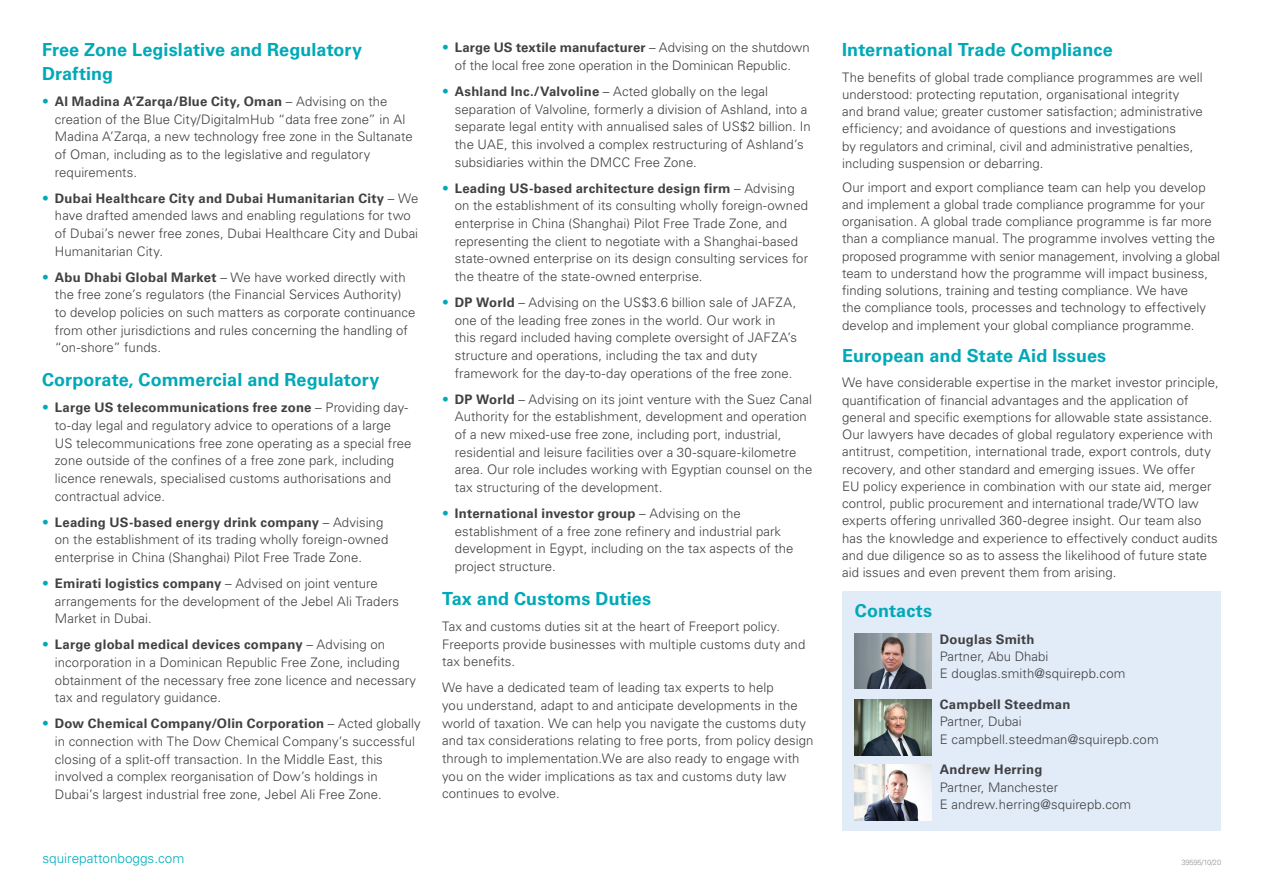
<style>
.page{position:relative;width:1263px;height:893px;background:#fff}
.page>*{position:absolute;margin:0;border:0;box-sizing:border-box;transform-origin:0 0}
.t1{font:700 18px/24px "Univers LTCYR 65";letter-spacing:.005em;color:#00a9b7}
.t2{font:300 13.5px "Univers LTCYR 45";color:#00afbc}
.t3{font:300 13.2px/17.7px "Univers LTCYR 45";letter-spacing:.005em;color:#414042}
.t4{font:700 13.2px "Univers LTCYR 65";letter-spacing:.015em;color:#414042}
.t5{font:300 7.5px "Univers LTCYR 45";letter-spacing:-.02em;color:#939598}
.s1{font-family:"Univers LTCYR 45";font-weight:300;font-size:13.5px;color:#00a9b7}
.s2{font-family:"Univers LTCYR 45";font-weight:300}
.s3{font-size:13.5px;color:#00a9b7}
.s4{font-family:"Univers LTCYR 65";font-weight:700}
</style>
<div class="page">
<div style="left:842px;top:591px;width:379px;height:240px;background:#e1ecf8"></div>
<img style="left:855px;top:633px;width:76px;height:56px">
<img style="left:855px;top:700px;width:76px;height:55px">
<img style="left:855px;top:765px;width:76px;height:55px">
<h1 class="t1" style="left:42px;top:37px;width:321px">Free Zone Legislative and Regulatory<br>Drafting</h1>
<p class="t4" style="left:42px;top:92px;width:347px"><span class="s1">•</span> Al Madina A’Zarqa/Blue City, Oman <span class="s2">– Advising on the</span></p>
<p class="t3" style="left:55px;top:110px;width:359px">creation of the Blue City/DigitalmHub “data free zone” in Al Madina A’Zarqa, a new technology free zone in the Sultanate of Oman, including as to the legislative and regulatory requirements.</p>
<p class="t4" style="left:42px;top:189px;width:378px"><span class="s1">•</span> Dubai Healthcare City and Dubai Humanitarian City <span class="s2">– We</span></p>
<p class="t3" style="left:55px;top:206px;width:365px">have drafted amended laws and enabling regulations for two of Dubai’s newer free zones, Dubai Healthcare City and Dubai<br>Humanitarian City.</p>
<p class="t3" style="left:55px;top:268px;width:362px;text-indent:-13px"><span class="s3">•</span> <span class="s4">Abu Dhabi Global Market</span> – We have worked directly with the free zone’s regulators (the Financial Services Authority) to develop policies on such matters as corporate continuance from other jurisdictions and rules concerning the handling of “on-shore” funds.</p>
<h1 class="t1" style="left:42px;top:367px;width:339px">Corporate, Commercial and Regulatory</h1>
<p class="t4" style="left:42px;top:398px;width:368px"><span class="s1">•</span> Large US telecommunications free zone <span class="s2">– Providing day-</span></p>
<p class="t3" style="left:55px;top:416px;width:358px">to-day legal and regulatory advice to operations of a large US telecommunications free zone operating as a special free zone outside of the confines of a free zone park, including licence renewals, specialised customs authorisations and contractual advice.</p>
<p class="t4" style="left:42px;top:513px;width:343px"><span class="s1">•</span> Leading US-based energy drink company <span class="s2">– Advising</span></p>
<p class="t3" style="left:55px;top:530px;width:335px">on the establishment of its trading wholly foreign-owned enterprise in China (Shanghai) Pilot Free Trade Zone.</p>
<p class="t4" style="left:42px;top:574px;width:337px"><span class="s1">•</span> Emirati logistics company <span class="s2">– Advised on joint venture</span></p>
<p class="t3" style="left:55px;top:592px;width:346px">arrangements for the development of the Jebel Ali Traders<br>Market in Dubai.</p>
<p class="t4" style="left:42px;top:635px;width:345px"><span class="s1">•</span> Large global medical devices company <span class="s2">– Advising on</span></p>
<p class="t3" style="left:55px;top:653px;width:363px">incorporation in a Dominican Republic Free Zone, including obtainment of the necessary free zone licence and necessary tax and regulatory guidance.</p>
<p class="t4" style="left:42px;top:714px;width:380px"><span class="s1">•</span> Dow Chemical Company/Olin Corporation <span class="s2">– Acted globally</span></p>
<p class="t3" style="left:55px;top:732px;width:362px">in connection with The Dow Chemical Company’s successful closing of a split-off transaction. In the Middle East, this involved a complex reorganisation of Dow’s holdings in Dubai’s largest industrial free zone, Jebel Ali Free Zone.</p>
<p class="t2" style="left:43px;top:850px;width:143px">squirepattonboggs.com</p>
<p class="t4" style="left:442px;top:38px;width:369px"><span class="s1">•</span> Large US textile manufacturer <span class="s2">– Advising on the shutdown</span></p>
<p class="t3" style="left:455px;top:56px;width:338px">of the local free zone operation in the Dominican Republic.</p>
<p class="t3" style="left:455px;top:82px;width:357px;text-indent:-13px"><span class="s3">•</span> <span class="s4">Ashland Inc./Valvoline</span> – Acted globally on the legal separation of Valvoline, formerly a division of Ashland, into a separate legal entity with annualised sales of US$2 billion. In the UAE, this involved a complex restructuring of Ashland’s subsidiaries within the DMCC Free Zone.</p>
<p class="t4" style="left:442px;top:179px;width:354px"><span class="s1">•</span> Leading US-based architecture design firm <span class="s2">– Advising</span></p>
<p class="t3" style="left:455px;top:197px;width:355px">on the establishment of its consulting wholly foreign-owned enterprise in China (Shanghai) Pilot Free Trade Zone, and representing the client to negotiate with a Shanghai-based state-owned enterprise on its design consulting services for the theatre of the state-owned enterprise.</p>
<p class="t3" style="left:455px;top:293px;width:344px;text-indent:-13px"><span class="s3">•</span> <span class="s4">DP World</span> – Advising on the US$3.6 billion sale of JAFZA, one of the leading free zones in the world. Our work in this regard included having complete oversight of JAFZA’s structure and operations, including the tax and duty framework for the day-to-day operations of the free zone.</p>
<p class="t3" style="left:455px;top:390px;width:359px;text-indent:-13px"><span class="s3">•</span> <span class="s4">DP World</span> – Advising on its joint venture with the Suez Canal Authority for the establishment, development and operation of a new mixed-use free zone, including port, industrial, residential and leisure facilities over a 30-square-kilometre area. Our role includes working with Egyptian counsel on the tax structuring of the development.</p>
<p class="t4" style="left:442px;top:504px;width:300px"><span class="s1">•</span> International investor group <span class="s2">– Advising on the</span></p>
<p class="t3" style="left:455px;top:522px;width:340px">establishment of a free zone refinery and industrial park development in Egypt, including on the tax aspects of the project structure.</p>
<h1 class="t1" style="left:442px;top:586px;width:211px">Tax and Customs Duties</h1>
<p class="t3" style="left:442px;top:617px;width:365px">Tax and customs duties sit at the heart of Freeport policy.<br>Freeports provide businesses with multiple customs duty and tax benefits.</p>
<p class="t3" style="left:442px;top:678px;width:373px">We have a dedicated team of leading tax experts to help<br>you understand, adapt to and anticipate developments in the world of taxation. We can help you navigate the customs duty and tax considerations relating to free ports, from policy design through to implementation.We are also ready to engage with you on the wider implications as tax and customs duty law continues to evolve.</p>
<h1 class="t1" style="left:842px;top:37px;width:272px">International Trade Compliance</h1>
<p class="t3" style="left:842px;top:68px;width:362px;line-height:17.2px">The benefits of global trade compliance programmes are well understood: protecting reputation, organisational integrity and brand value; greater customer satisfaction; administrative efficiency; and avoidance of questions and investigations<br>by regulators and criminal, civil and administrative penalties, including suspension or debarring.</p>
<p class="t3" style="left:842px;top:178px;width:379px;line-height:17.2px">Our import and export compliance team can help you develop and implement a global trade compliance programme for your organisation. A global trade compliance programme is far more than a compliance manual. The programme involves vetting the proposed programme with senior management, involving a global team to understand how the programme will impact business, finding solutions, training and testing compliance. We have<br>the compliance tools, processes and technology to effectively develop and implement your global compliance programme.</p>
<h1 class="t1" style="left:842px;top:342px;width:266px">European and State Aid Issues</h1>
<p class="t3" style="left:842px;top:374px;width:378px;line-height:17.2px">We have considerable expertise in the market investor principle, quantification of financial advantages and the application of general and specific exemptions for allowable state assistance.<br>Our lawyers have decades of global regulatory experience with antitrust, competition, international trade, export controls, duty recovery, and other standard and emerging issues. We offer<br>EU policy experience in combination with our state aid, merger control, public procurement and international trade/WTO law experts offering unrivalled 360-degree insight. Our team also has the knowledge and experience to effectively conduct audits and due diligence so as to assess the likelihood of future state aid issues and even prevent them from arising.</p>
<h1 class="t1" style="left:855px;top:598px;width:79px">Contacts</h1>
<p class="t4" style="left:940px;top:630px;width:96px">Douglas Smith</p>
<p class="t3" style="left:940px;top:647px;width:187px;line-height:17.2px">Partner, Abu Dhabi<br>E douglas.smith@squirepb.com</p>
<p class="t4" style="left:940px;top:695px;width:132px">Campbell Steedman</p>
<p class="t3" style="left:940px;top:713px;width:220px;line-height:17.2px">Partner, Dubai<br>E campbell.steedman@squirepb.com</p>
<p class="t4" style="left:940px;top:760px;width:104px">Andrew Herring</p>
<p class="t3" style="left:940px;top:778px;width:193px;line-height:17.2px">Partner, Manchester<br>E andrew.herring@squirepb.com</p>
<p class="t5" style="left:1181px;top:858px;width:41px">39595/10/20</p>
</div>
